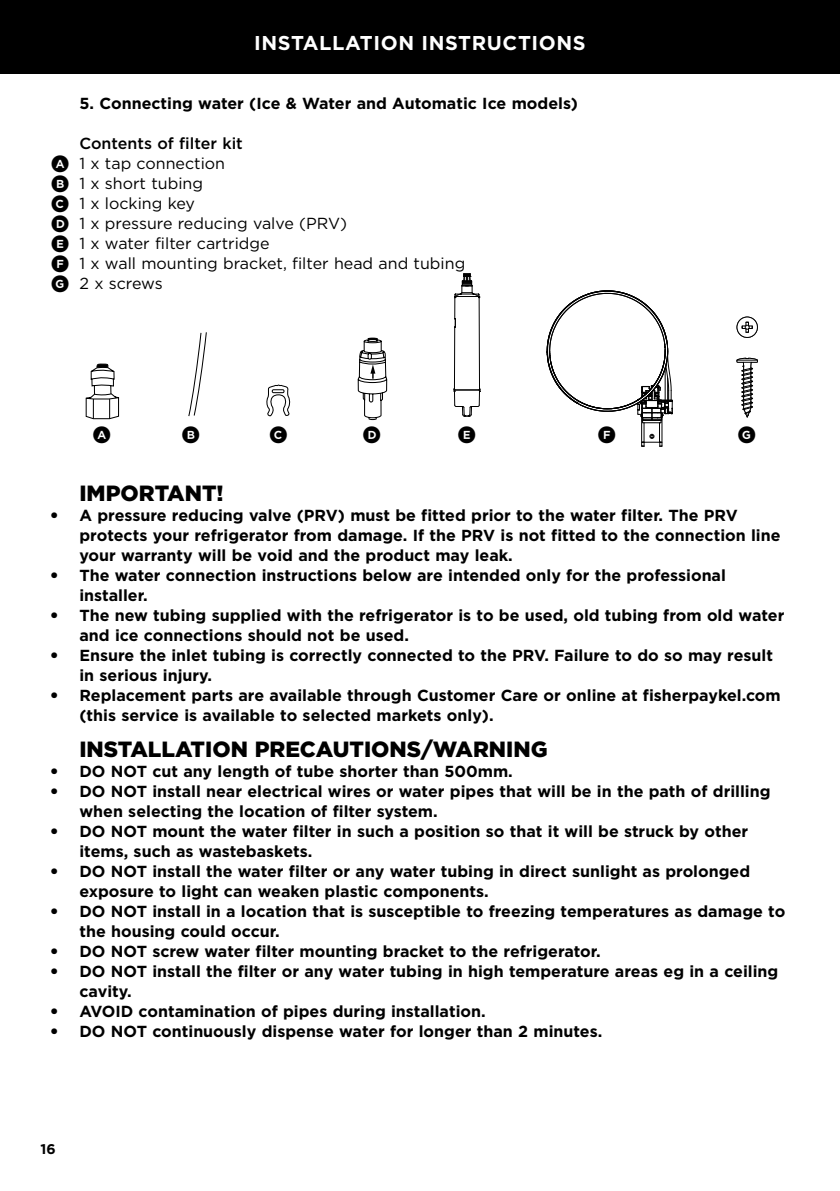
<style>
.page{position:relative;width:840px;height:1191px;background:#fff}
.page>*{position:absolute;margin:0;border:0;box-sizing:border-box;transform-origin:0 0}
.t1{font:900 22px "Gotham";color:#000}
.t2{font:700 20px "Gotham";letter-spacing:.03em;color:#fff}
.t3{font:800 18px "Gotham FP Nos";color:#000}
.t4{font:700 16px/20px "Gotham";color:#000}
.t5{font:16px/20px "Gotham";color:#000}
.t6{font:700 14px "Gotham";color:#000}
.s1{font-weight:500}
.s2{font-family:"Gotham FP Nos";font-weight:800;font-size:18px}
</style>
<div class="page">
<div style="left:0;top:0;width:839px;height:74px;background:#000"></div>
<svg style="left:188px;top:332px;width:19px;height:85px"></svg>
<svg style="left:86px;top:363px;width:33px;height:56px"></svg>
<svg style="left:736px;top:316px;width:21px;height:22px"></svg>
<svg style="left:736px;top:358px;width:21px;height:60px"></svg>
<svg style="left:266px;top:384px;width:25px;height:33px"></svg>
<svg style="left:546px;top:290px;width:126px;height:157px"></svg>
<svg style="left:357px;top:337px;width:31px;height:84px"></svg>
<hr style="left:453px;top:327px;width:2px;height:62px;background:#000">
<hr style="left:478px;top:298px;width:1px;height:91px;background:#000">
<svg style="left:453px;top:273px;width:27px;height:55px"></svg>
<svg style="left:453px;top:388px;width:27px;height:29px"></svg>
<p class="t2" style="left:254px;top:30px;width:333px">INSTALLATION INSTRUCTIONS</p>
<p class="t4" style="left:79px;top:93px;width:499px">5. Connecting water (Ice &amp; Water and Automatic Ice models)</p>
<p class="t5" style="left:51px;top:133px;width:415px;text-indent:28px"><span class="s1">Contents of filter kit<br></span><span class="s2">A</span> 1 x tap connection<br><span class="s2">B</span> 1 x short tubing<br><span class="s2">C</span> 1 x locking key<br><span class="s2">D</span> 1 x pressure reducing valve (PRV)<br><span class="s2">E</span> 1 x water filter cartridge<br><span class="s2">F</span> 1 x wall mounting bracket, filter head and tubing<br><span class="s2">G</span> 2 x screws</p>
<p class="t3" style="left:93px;top:426px;width:20px">A</p>
<p class="t3" style="left:182px;top:426px;width:20px">B</p>
<p class="t3" style="left:269px;top:426px;width:20px">C</p>
<p class="t3" style="left:363px;top:426px;width:20px">D</p>
<p class="t3" style="left:457px;top:426px;width:20px">E</p>
<p class="t3" style="left:597px;top:426px;width:20px">F</p>
<p class="t3" style="left:737px;top:426px;width:20px">G</p>
<h1 class="t1" style="left:79px;top:478px;width:146px">IMPORTANT!</h1>
<p class="t4" style="left:79px;top:505px;width:702px;text-indent:-28px">● A pressure reducing valve (PRV) must be fitted prior to the water filter. The PRV protects your refrigerator from damage. If the PRV is not fitted to the connection line your warranty will be void and the product may leak.</p>
<p class="t4" style="left:79px;top:565px;width:647px;text-indent:-28px">● The water connection instructions below are intended only for the professional installer.</p>
<p class="t4" style="left:79px;top:605px;width:706px;text-indent:-28px">● The new tubing supplied with the refrigerator is to be used, old tubing from old water and ice connections should not be used.</p>
<p class="t4" style="left:79px;top:645px;width:694px;text-indent:-28px">● Ensure the inlet tubing is correctly connected to the PRV. Failure to do so may result in serious injury.</p>
<p class="t4" style="left:79px;top:685px;width:702px;text-indent:-28px">● Replacement parts are available through Customer Care or online at fisherpaykel.com (this service is available to selected markets only).</p>
<h1 class="t1" style="left:79px;top:734px;width:469px">INSTALLATION PRECAUTIONS/WARNING</h1>
<p class="t4" style="left:51px;top:761px;width:463px">● DO NOT cut any length of tube shorter than 500mm.</p>
<p class="t4" style="left:79px;top:781px;width:692px;text-indent:-28px">● DO NOT install near electrical wires or water pipes that will be in the path of drilling when selecting the location of filter system.</p>
<p class="t4" style="left:79px;top:821px;width:670px;text-indent:-28px">● DO NOT mount the water filter in such a position so that it will be struck by other items, such as wastebaskets.</p>
<p class="t4" style="left:79px;top:861px;width:672px;text-indent:-28px">● DO NOT install the water filter or any water tubing in direct sunlight as prolonged exposure to light can weaken plastic components.</p>
<p class="t4" style="left:79px;top:901px;width:707px;text-indent:-28px">● DO NOT install in a location that is susceptible to freezing temperatures as damage to the housing could occur.</p>
<p class="t4" style="left:51px;top:941px;width:550px">● DO NOT screw water filter mounting bracket to the refrigerator.</p>
<p class="t4" style="left:79px;top:961px;width:700px;text-indent:-28px">● DO NOT install the filter or any water tubing in high temperature areas eg in a ceiling cavity.</p>
<p class="t4" style="left:51px;top:1001px;width:436px">● AVOID contamination of pipes during installation.</p>
<p class="t4" style="left:51px;top:1021px;width:552px">● DO NOT continuously dispense water for longer than 2 minutes.</p>
<p class="t6" style="left:41px;top:1139px;width:17px">16</p>
</div>
